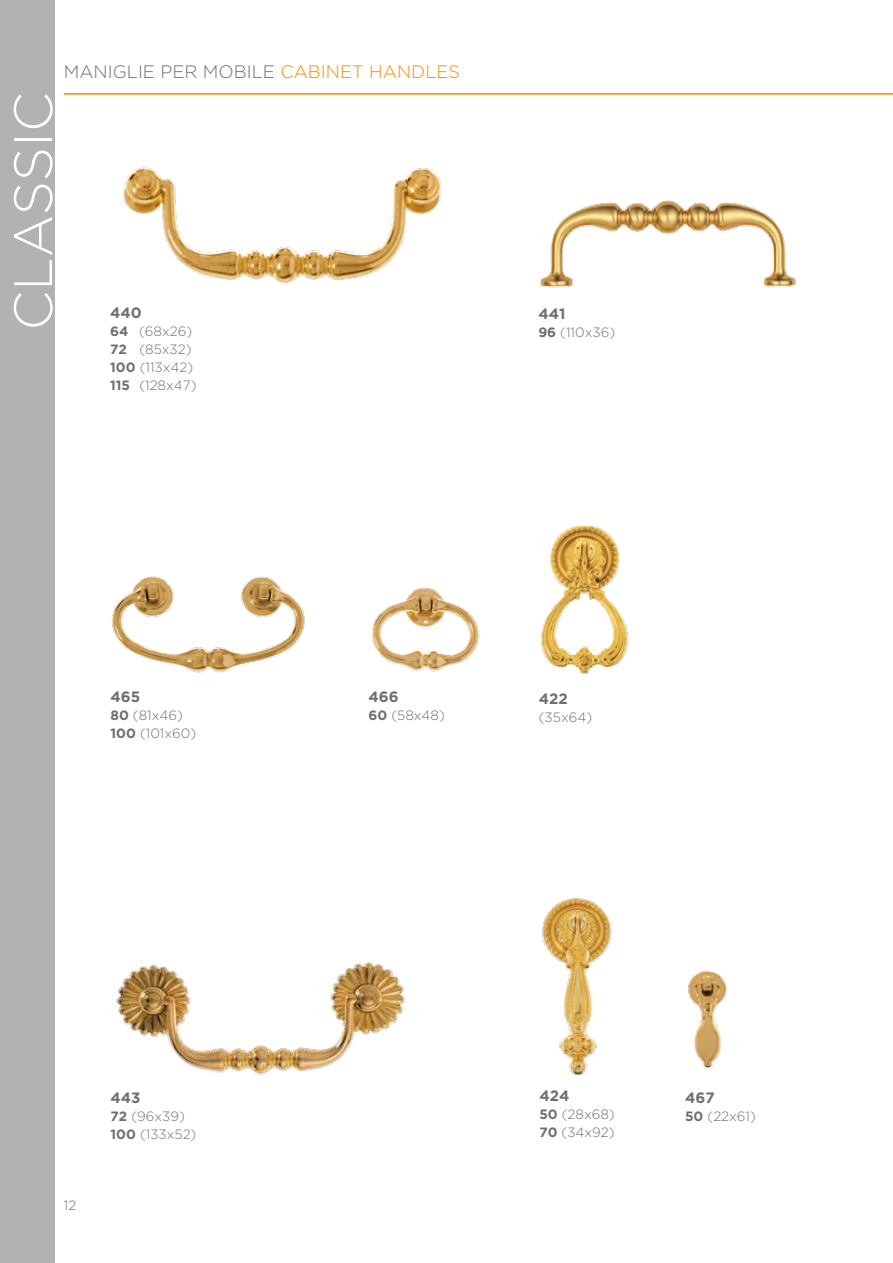
<style>
.page{position:relative;width:893px;height:1263px;background:#fff}
.page>*{position:absolute;margin:0;border:0;box-sizing:border-box;transform-origin:0 0}
.t1{font:300 54px "Gotham";color:#fff}
.t2{font:300 18px "Gotham";color:#706f6f}
.t3{font:700 15px "Gotham";color:#706f6f}
.t4{font:300 13.5px/18px "Gotham";color:#706f6f}
.s1{color:#f28e00}
.s2{font-weight:700}
</style>
<div class="page">
<hr style="left:64px;top:93px;width:829px;height:2px;background:#f28e00">
<div style="left:0;top:0;width:54px;height:1263px;background:#b3b2b2"></div>
<img style="left:123px;top:167px;width:319px;height:117px">
<img style="left:540px;top:200px;width:256px;height:88px">
<img style="left:112px;top:576px;width:193px;height:97px">
<img style="left:371px;top:587px;width:109px;height:85px">
<img style="left:688px;top:970px;width:39px;height:99px">
<img style="left:116px;top:961px;width:290px;height:114px">
<img style="left:541px;top:526px;width:87px;height:148px">
<img style="left:542px;top:898px;width:70px;height:178px">
<h1 class="t1" style="left:4px;top:331px;width:240px;rotate:-90deg">CLASSIC</h1>
<h2 class="t2" style="left:64px;top:62px;width:398px">MANIGLIE PER MOBILE <span class="s1">CABINET HANDLES</span></h2>
<p class="t3" style="left:110px;top:303px;width:33px">440</p>
<p class="t4" style="left:110px;top:322px;width:88px"><span class="s2">64</span> (68x26)<br><span class="s2">72</span> (85x32)<br><span class="s2">100</span> (113x42)<br><span class="s2">115</span> (128x47)</p>
<p class="t3" style="left:538px;top:305px;width:28px">441</p>
<p class="t4" style="left:538px;top:323px;width:78px"><span class="s2">96</span> (110x36)</p>
<p class="t3" style="left:111px;top:688px;width:31px">465</p>
<p class="t4" style="left:111px;top:706px;width:87px"><span class="s2">80</span> (81x46)<br><span class="s2">100</span> (101x60)</p>
<p class="t3" style="left:368px;top:688px;width:32px">466</p>
<p class="t4" style="left:368px;top:706px;width:78px"><span class="s2">60</span> (58x48)</p>
<p class="t3" style="left:539px;top:690px;width:31px">422</p>
<p class="t4" style="left:539px;top:708px;width:55px">(35x64)</p>
<p class="t4" style="left:64px;top:1196px;width:14px">12</p>
<p class="t3" style="left:111px;top:1088px;width:31px">443</p>
<p class="t4" style="left:111px;top:1106px;width:87px"><span class="s2">72</span> (96x39)<br><span class="s2">100</span> (133x52)</p>
<p class="t3" style="left:539px;top:1087px;width:32px">424</p>
<p class="t4" style="left:539px;top:1105px;width:77px"><span class="s2">50</span> (28x68)<br><span class="s2">70</span> (34x92)</p>
<p class="t3" style="left:685px;top:1089px;width:31px">467</p>
<p class="t4" style="left:685px;top:1107px;width:72px"><span class="s2">50</span> (22x61)</p>
</div>
